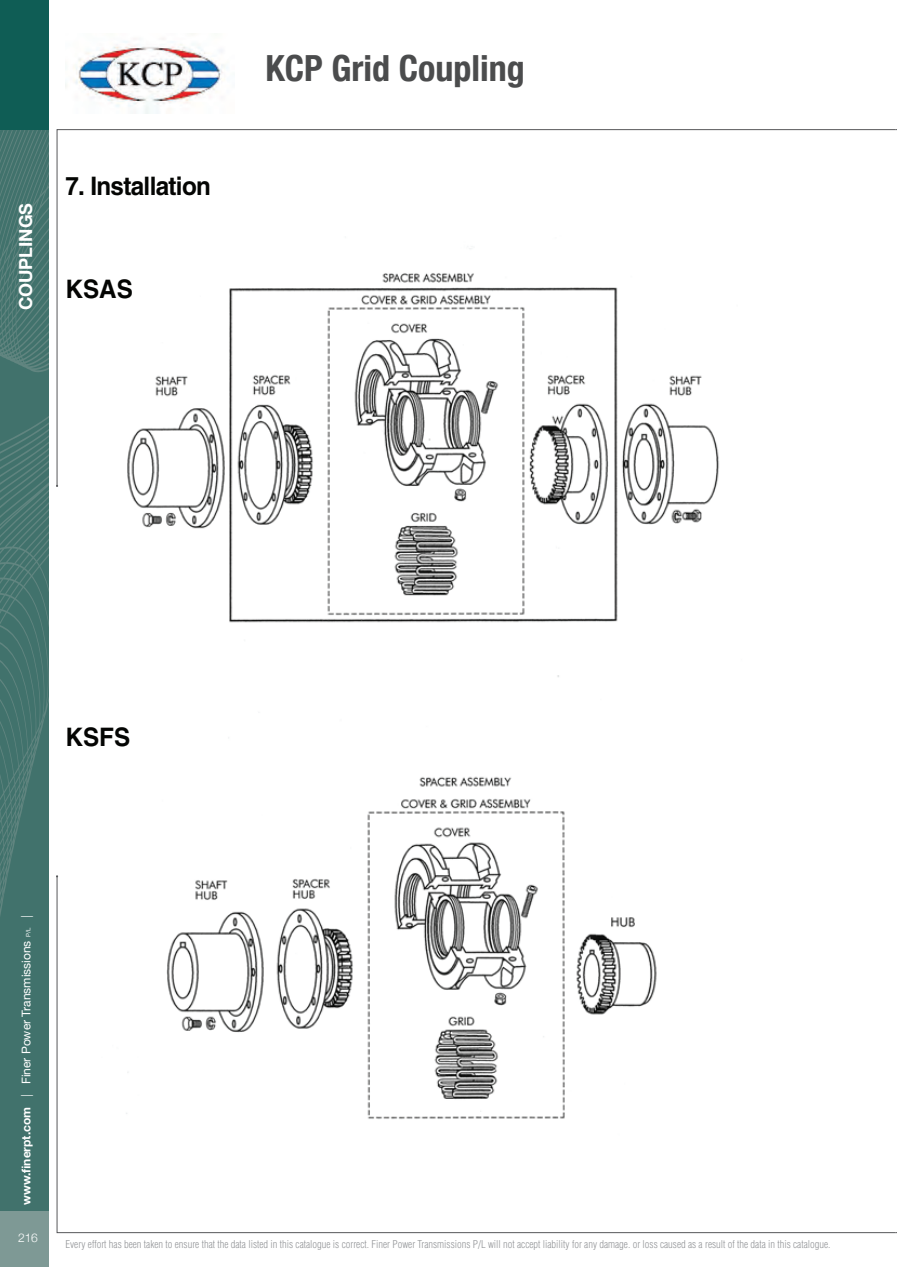
<style>
.page{position:relative;width:897px;height:1267px;background:#fff}
.page>*{position:absolute;margin:0;border:0;box-sizing:border-box;transform-origin:0 0}
.t1{font:700 condensed 36px "Helvetica Neue";color:#4b4c4d}
.t2{font:700 25.5px "Helvetica";letter-spacing:-.03em;color:#040503;scale:.95 1}
.t3{font:700 18px "Helvetica Neue";color:#fff}
.t4{font:12px "Helvetica Neue";color:#fff}
.t5{font:300 12px "Helvetica Neue";color:#fff}
.t6{font:300 condensed 10.5px "Helvetica";color:#939598}
.s1{font-weight:700}
.s2{font-weight:300}
.s3{font-size:6px}
</style>
<div class="page">
<div style="left:0;top:129px;width:49px;height:1137px;background:#41726c"></div>
<div style="left:0;top:1211px;width:49px;height:55px;background:#7e9995"></div>
<div style="left:0;top:0;width:49px;height:129px;background:#0f5d55"></div>
<svg style="left:0;top:130px;width:49px;height:786px"></svg>
<img style="left:66px;top:41px;width:162px;height:73px">
<svg style="left:56px;top:129px;width:839px;height:356px"></svg>
<img style="left:97px;top:233px;width:657px;height:886px">
<h3 class="t3" style="left:14px;top:310px;width:109px;rotate:-90deg">COUPLINGS</h3>
<p class="t2" style="left:65px;top:171px;width:154px">7. Installation</p>
<p class="t2" style="left:65px;top:273px;width:72px">KSAS</p>
<p class="t1" style="left:265px;top:46px;width:261px">KCP Grid Coupling</p>
<p class="t2" style="left:65px;top:721px;width:70px">KSFS</p>
<p class="t4" style="left:19px;top:1204px;width:291px;rotate:-90deg"><span class="s1">www.finerpt.com</span> <span class="s2">|</span> Finer Power Transmissions <span class="s3">P/L</span> <span class="s2">|</span></p>
<p class="t5" style="left:18px;top:1229px;width:21px">216</p>
<p class="t6" style="left:66px;top:1237px;width:766px">Every effort has been taken to ensure that the data listed in this catalogue is correct. Finer Power Transmissions P/L will not accept liability for any damage. or loss caused as a result of the data in this catalogue.</p>
</div>
